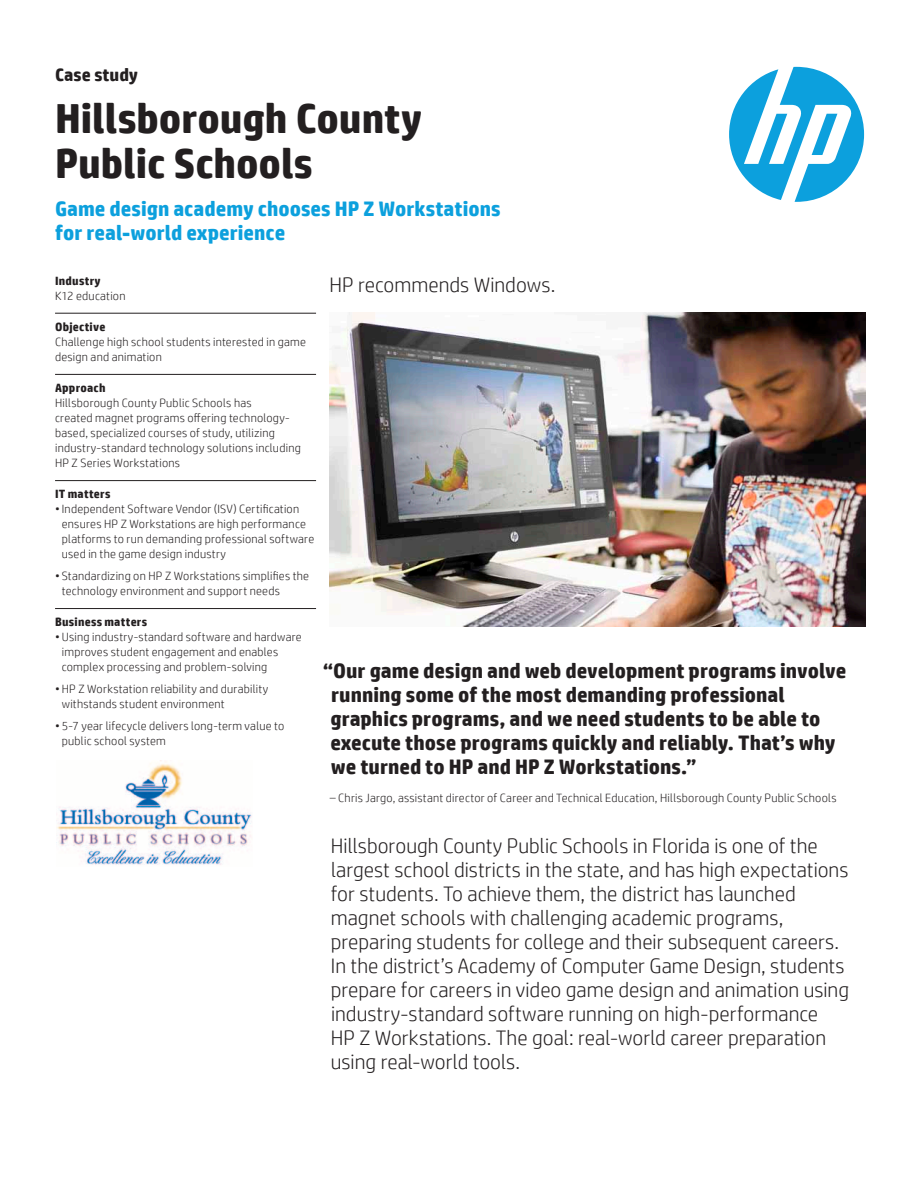
<style>
.page{position:relative;width:918px;height:1188px;background:#fff}
.page>*{position:absolute;margin:0;border:0;box-sizing:border-box;transform-origin:0 0}
.Headline_28_30{font:700 42px/45px "HP Simplified";color:#231f20}
.Subhead_14_16_bold_b{font:300 21px/24px "HP Simplified";color:#231f20}
.Cover_quote_14_16{font:700 21px/24px "HP Simplified";color:#231f20}
.Subhead_14_16_bold_b-2{font:700 21px/24px "HP Simplified";color:#0ca0dd}
.HP_recommends_Window{font:300 21px "HP Simplified";color:#231f20}
.Docment_type_12_14{font:700 18px "HP Simplified";letter-spacing:.005em;color:#231f20}
.Sidebar_body_w__rule{font:300 12px/15px "HP Simplified";letter-spacing:.02em;color:#231f20}
.Cover_quote_attribut{font:300 12px "HP Simplified";letter-spacing:.02em;color:#231f20}
.Sidebar_header{font:700 12px "HP Simplified";letter-spacing:.02em;color:#231f20}
</style>
<div class="page">
<hr style="left:55px;top:313px;width:261px;height:1px;background:#231f20">
<hr style="left:55px;top:374px;width:261px;height:1px;background:#231f20">
<hr style="left:55px;top:480px;width:261px;height:1px;background:#231f20">
<hr style="left:55px;top:608px;width:261px;height:1px;background:#231f20">
<svg style="left:729px;top:67px;width:135px;height:135px"></svg>
<img style="left:330px;top:313px;width:535px;height:313px">
<img style="left:56px;top:761px;width:196px;height:104px">
<p class="Docment_type_12_14" style="left:55px;top:65px;width:85px">Case study</p>
<p class="Headline_28_30" style="left:55px;top:96px;width:369px">Hillsborough County<br>Public Schools</p>
<p class="Subhead_14_16_bold_b-2" style="left:55px;top:196px;width:447px">Game design academy chooses HP Z Workstations for real-world experience</p>
<p class="Sidebar_header" style="left:55px;top:273px;width:47px">Industry</p>
<p class="Sidebar_body_w__rule" style="left:55px;top:288px;width:72px">K12 education</p>
<p class="Sidebar_header" style="left:55px;top:319px;width:52px">Objective</p>
<p class="Sidebar_body_w__rule" style="left:55px;top:334px;width:252px">Challenge high school students interested in game design and animation</p>
<p class="Sidebar_header" style="left:55px;top:381px;width:52px">Approach</p>
<p class="Sidebar_body_w__rule" style="left:55px;top:395px;width:247px">Hillsborough County Public Schools has<br>created magnet programs offering technology&shy;based, specialized courses of study, utilizing industry-standard technology solutions including HP Z Series Workstations</p>
<p class="Sidebar_header" style="left:55px;top:487px;width:57px">IT matters</p>
<p class="Sidebar_body_w__rule" style="left:62px;top:501px;width:254px;text-indent:-7px">•Independent Software Vendor (ISV) Certification ensures HP Z Workstations are high performance platforms to run demanding professional software used in the game design industry</p>
<p class="Sidebar_body_w__rule" style="left:62px;top:568px;width:249px;text-indent:-7px">• Standardizing on HP Z Workstations simplifies the technology environment and support needs</p>
<p class="Sidebar_header" style="left:55px;top:615px;width:94px">Business matters</p>
<p class="Sidebar_body_w__rule" style="left:62px;top:629px;width:242px;text-indent:-7px">• Using industry-standard software and hardware improves student engagement and enables complex processing and problem-solving</p>
<p class="Sidebar_body_w__rule" style="left:62px;top:681px;width:208px;text-indent:-7px">• HP Z Workstation reliability and durability withstands student environment</p>
<p class="Sidebar_body_w__rule" style="left:62px;top:718px;width:224px;text-indent:-7px">• 5-7 year lifecycle delivers long-term value to public school system</p>
<p class="HP_recommends_Window" style="left:330px;top:273px;width:227px">HP recommends Windows.</p>
<p class="Cover_quote_14_16" style="left:330px;top:658px;width:517px;text-indent:-7px">“Our game design and web development programs involve running some of the most demanding professional graphics programs, and we need students to be able to execute those programs quickly and reliably. That’s why we turned to HP and HP Z Workstations.”</p>
<p class="Cover_quote_attribut" style="left:330px;top:792px;width:508px">– Chris Jargo, assistant director of Career and Technical Education, Hillsborough County Public Schools</p>
<p class="Subhead_14_16_bold_b" style="left:331px;top:834px;width:520px">Hillsborough County Public Schools in Florida is one of the largest school districts in the state, and has high expectations for students. To achieve them, the district has launched magnet schools with challenging academic programs, preparing students for college and their subsequent careers.<br>In the district’s Academy of Computer Game Design, students prepare for careers in video game design and animation using industry-standard software running on high-performance<br>HP Z Workstations. The goal: real-world career preparation using real-world tools.</p>
</div>
